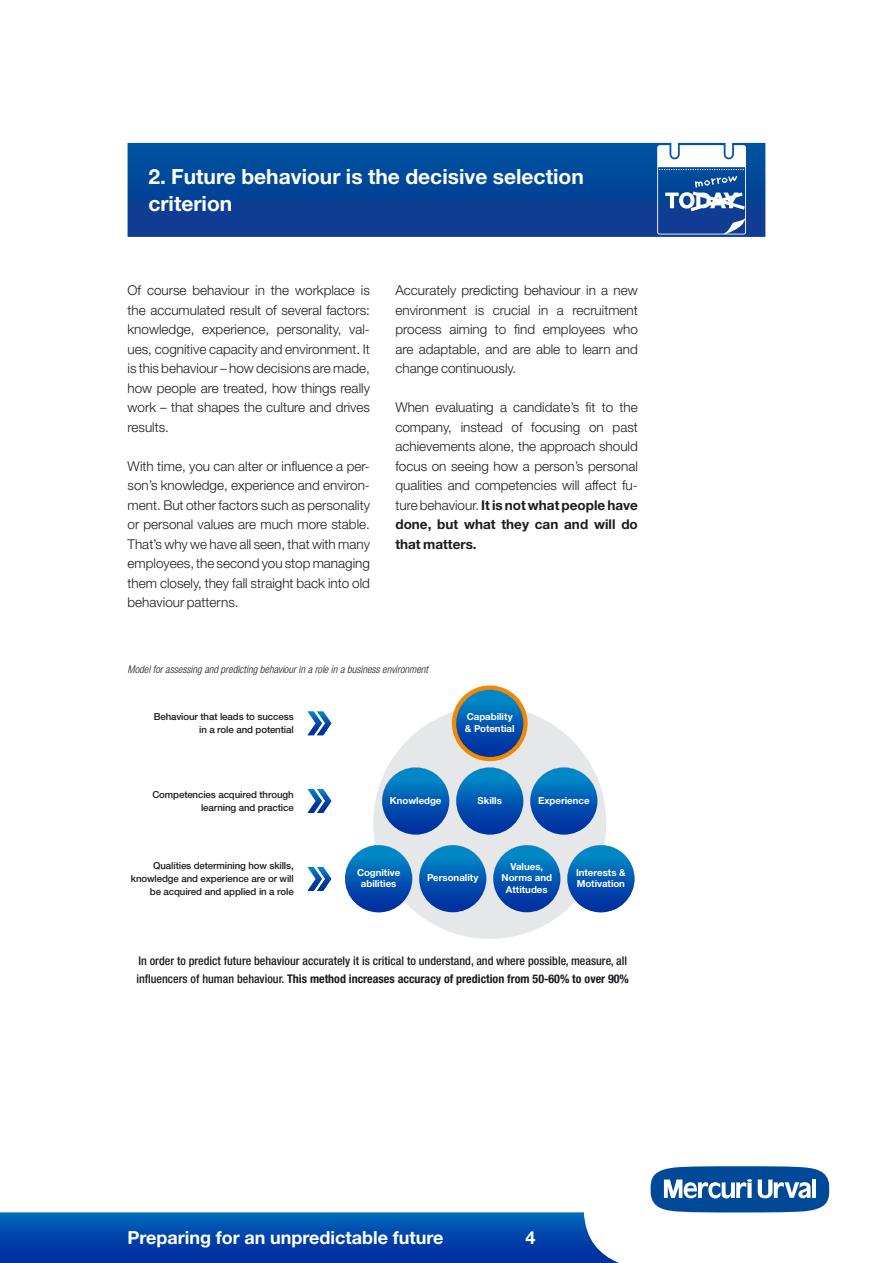
<style>
.page{position:relative;width:893px;height:1263px;background:#fff}
.page>*{position:absolute;margin:0;border:0;box-sizing:border-box;transform-origin:0 0}
.t1{font:700 21px/27px "Helvetica Neue LT Std";color:#fff}
.t2{font:700 18px "Helvetica Neue LT Std";color:#fff}
.t3{font:300 13.5px/19.5px "Helvetica Neue LT Std";color:#1b1c20;text-align:justify}
.t4{font:500 condensed 12px/18px "Helvetica Neue LT Std";color:#1b1c20}
.t5{font:italic 300 condensed 10.5px "Helvetica Neue LT Std";color:#1b1c20}
.t6{font:500 9.75px/12.9px "Helvetica Neue LT Std";letter-spacing:-.01em;color:#1b1c20;text-align:right}
.t7{font:700 9.75px/11.2px "Helvetica Neue LT Std";letter-spacing:-.005em;color:#fff;text-align:center}
.s1{font-weight:700}
</style>
<div class="page">
<svg style="left:651px;top:1166px;width:178px;height:46px"></svg>
<svg style="left:0;top:1212px;width:619px;height:51px;background:#0c50af"></svg>
<svg style="left:128px;top:143px;width:637px;height:94px;background:#124e9d"></svg>
<div style="left:373px;top:706px;width:233px;height:233px;background:#e5e7e8;border-radius:50%"></div>
<svg style="left:308px;top:711px;width:23px;height:24px"></svg>
<svg style="left:308px;top:789px;width:23px;height:24px"></svg>
<svg style="left:308px;top:867px;width:23px;height:24px"></svg>
<div style="left:345px;top:845px;width:67px;height:67px;background:linear-gradient(to bottom,#0193cb,#00269d);border-radius:34px"></div>
<div style="left:567px;top:845px;width:67px;height:67px;background:linear-gradient(to bottom,#0293cb,#00269d);border-radius:34px"></div>
<div style="left:493px;top:845px;width:67px;height:67px;background:linear-gradient(to bottom,#0293cb,#00269d);border-radius:34px"></div>
<div style="left:419px;top:845px;width:67px;height:67px;background:linear-gradient(to bottom,#0293cb,#00269d);border-radius:34px"></div>
<svg style="left:452px;top:685px;width:76px;height:76px"></svg>
<div style="left:456px;top:690px;width:67px;height:67px;background:linear-gradient(to bottom,#0092cb,#00269c);border-radius:34px"></div>
<div style="left:382px;top:767px;width:67px;height:67px;background:linear-gradient(to bottom,#0594cb,#00269d);border-radius:34px"></div>
<div style="left:456px;top:767px;width:67px;height:67px;background:linear-gradient(to bottom,#0594cb,#00269d);border-radius:34px"></div>
<div style="left:530px;top:767px;width:67px;height:67px;background:linear-gradient(to bottom,#0694cb,#00269d);border-radius:34px"></div>
<h1 class="t1" style="left:148px;top:162px;width:437px">2. Future behaviour is the decisive selection criterion</h1>
<p class="t3" style="left:128px;top:281px;width:244px">Of course behaviour in the workplace is the accumulated result of several factors: knowledge, experience, personality, val&shy;ues, cognitive capacity and environment. It is this behaviour – how decisions are made, how people are treated, how things really work – that shapes the culture and drives results.</p>
<p class="t3" style="left:128px;top:456px;width:244px">With time, you can alter or influence a per&shy;son’s knowledge, experience and environ&shy;ment. But other factors such as personality or personal values are much more stable.<br>That’s why we have all seen, that with many employees, the second you stop managing them closely, they fall straight back into old behaviour patterns.</p>
<p class="t3" style="left:395px;top:280px;width:244px">Accurately predicting behaviour in a new environment is crucial in a recruitment process aiming to find employees who are adaptable, and are able to learn and change continuously.</p>
<p class="t3" style="left:395px;top:397px;width:244px">When evaluating a candidate’s fit to the company, instead of focusing on past achievements alone, the approach should focus on seeing how a person’s personal qualities and competencies will affect fu&shy;ture behaviour. <span class="s1">It is not what people have done, but what they can and will do that matters.</span></p>
<p class="t5" style="left:128px;top:664px;width:302px">Model for assessing and predicting behaviour in a role in a business environment</p>
<p class="t6" style="left:154px;top:710px;width:142px">Behaviour that leads to success in a role and potential</p>
<p class="t7" style="left:465px;top:711px;width:51px;text-align:left">Capability &amp; Potential</p>
<p class="t6" style="left:152px;top:788px;width:143px">Competencies acquired through learning and practice</p>
<p class="t7" style="left:390px;top:794px;width:53px">Knowledge</p>
<p class="t7" style="left:478px;top:794px;width:26px">Skills</p>
<p class="t7" style="left:538px;top:794px;width:53px">Experience</p>
<p class="t6" style="left:131px;top:859px;width:164px">Qualities determining how skills, knowledge and experience are or will be acquired and applied in a role</p>
<p class="t7" style="left:357px;top:866px;width:45px">Cognitive abilities</p>
<p class="t7" style="left:576px;top:866px;width:51px;text-align:left">Interests &amp;<br>Motivation</p>
<p class="t7" style="left:502px;top:860px;width:52px">Values,<br>Norms and<br>Attitudes</p>
<p class="t7" style="left:427px;top:872px;width:53px">Personality</p>
<p class="t4" style="left:136px;top:951px;width:494px">In order to predict future behaviour accurately it is critical to understand, and where possible, measure, all influencers of human behaviour. <span class="s1">This method increases accuracy of prediction from 50-60% to over 90%</span></p>
<h2 class="t2" style="left:128px;top:1226px;width:317px">Preparing for an unpredictable future</h2>
<h2 class="t2" style="left:525px;top:1226px;width:12px">4</h2>
</div>
